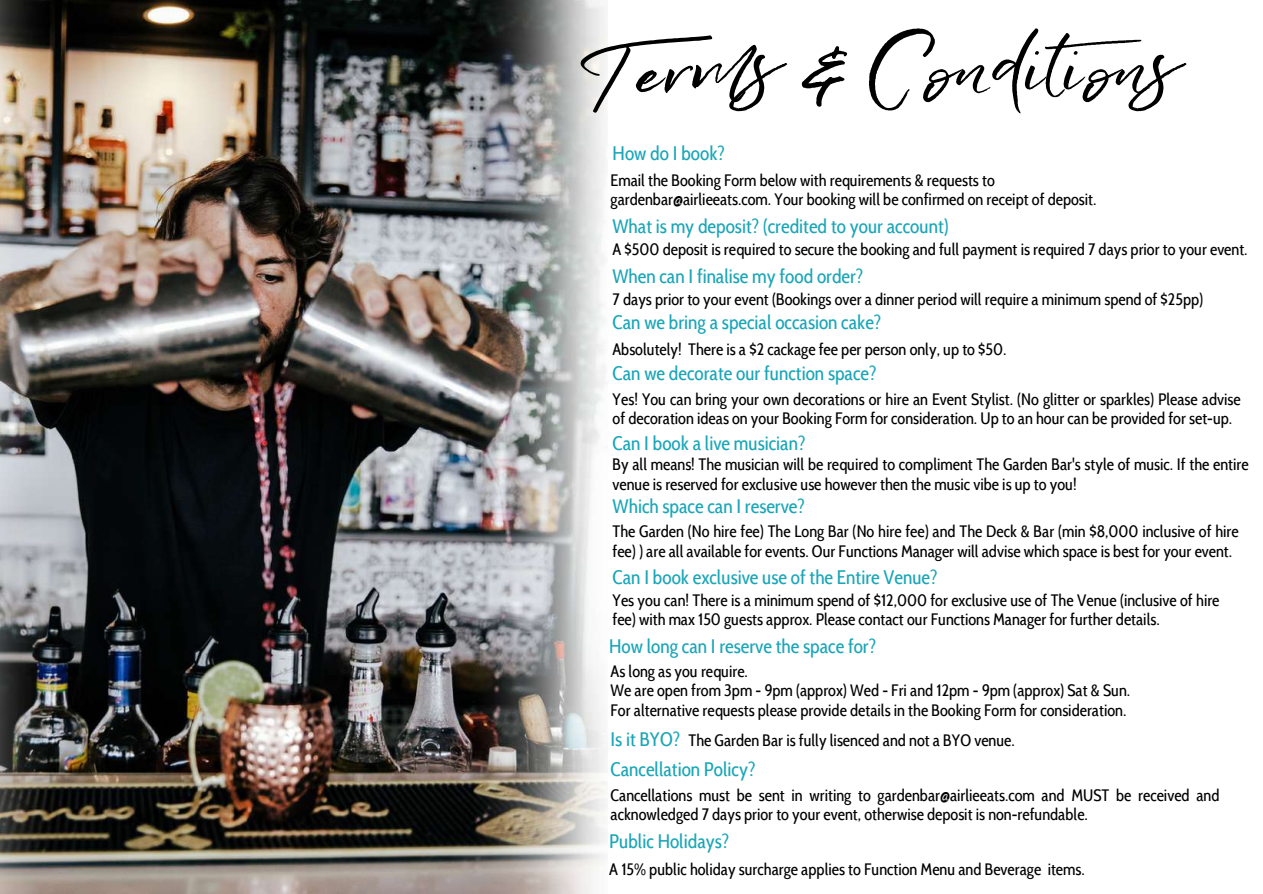
<style>
.page{position:relative;width:1263px;height:894px;background:#fff}
.page>*{position:absolute;margin:0;border:0;box-sizing:border-box;transform-origin:0 0}
.t1{font:72px "Wild Heart";color:#000}
.t2{font:19.5px "Cabin Condensed";color:#1aa6b7}
.t3{font:16.5px/19px "Cabin Condensed";color:#000}
.s1{font-size:19.5px;color:#1aa6b7}
</style>
<div class="page">
<img style="left:0;top:0;width:607px;height:893px">
<h1 class="t1" style="left:579px;top:19px;width:603px">Terms &amp; Conditions</h1>
<p class="t2" style="left:613px;top:141px;width:114px">How do I book?</p>
<p class="t3" style="left:611px;top:171px;width:487px">Email the Booking Form below with requirements &amp; requests to gardenbar@airlieeats.com. Your booking will be confirmed on receipt of deposit.</p>
<p class="t2" style="left:612px;top:214px;width:338px">What is my deposit? (credited to your account)</p>
<p class="t3" style="left:612px;top:239px;width:637px">A $500 deposit is required to secure the booking and full payment is required 7 days prior to your event.</p>
<p class="t2" style="left:612px;top:264px;width:252px">When can I finalise my food order?</p>
<p class="t3" style="left:613px;top:290px;width:592px">7 days prior to your event (Bookings over a dinner period will require a minimum spend of $25pp)</p>
<p class="t2" style="left:613px;top:310px;width:270px">Can we bring a special occasion cake?</p>
<p class="t3" style="left:612px;top:340px;width:396px">Absolutely! There is a $2 cackage fee per person only, up to $50.</p>
<p class="t2" style="left:613px;top:361px;width:265px">Can we decorate our function space?</p>
<p class="t3" style="left:613px;top:389px;width:629px">Yes! You can bring your own decorations or hire an Event Stylist. (No glitter or sparkles) Please advise of decoration ideas on your Booking Form for consideration. Up to an hour can be provided for set-up.</p>
<p class="t2" style="left:612px;top:431px;width:194px">Can I book a live musician?</p>
<p class="t3" style="left:612px;top:455px;width:638px">By all means! The musician will be required to compliment The Garden Bar's style of music. If the entire venue is reserved for exclusive use however then the music vibe is up to you!</p>
<p class="t3" style="left:612px;top:521px;width:628px;line-height:20.2px">The Garden (No hire fee) The Long Bar (No hire fee) and The Deck &amp; Bar (min $8,000 inclusive of hire fee) ) are all available for events. Our Functions Manager will advise which space is best for your event.</p>
<p class="t2" style="left:613px;top:494px;width:194px">Which space can I reserve?</p>
<p class="t2" style="left:613px;top:565px;width:326px">Can I book exclusive use of the Entire Venue?</p>
<p class="t3" style="left:612px;top:590px;width:608px">Yes you can! There is a minimum spend of $12,000 for exclusive use of The Venue (inclusive of hire fee) with max 150 guests approx. Please contact our Functions Manager for further details.</p>
<p class="t2" style="left:609px;top:634px;width:268px">How long can I reserve the space for?</p>
<p class="t3" style="left:611px;top:661px;width:521px">As long as you require.<br>We are open from 3pm - 9pm (approx) Wed - Fri and 12pm - 9pm (approx) Sat &amp; Sun.<br>For alternative requests please provide details in the Booking Form for consideration.</p>
<p class="t3" style="left:611px;top:730px;width:406px"><span class="s1">Is it BYO?</span> The Garden Bar is fully lisenced and not a BYO venue.</p>
<p class="t2" style="left:611px;top:757px;width:146px">Cancellation Policy?</p>
<p class="t3" style="left:611px;top:785px;width:610px">Cancellations must be sent in writing to gardenbar@airlieeats.com and MUST be received and acknowledged 7 days prior to your event, otherwise deposit is non-refundable.</p>
<p class="t3" style="left:609px;top:859px;width:477px">A 15% public holiday surcharge applies to Function Menu and Beverage items.</p>
<p class="t2" style="left:609px;top:828px;width:121px">Public Holidays?</p>
</div>
